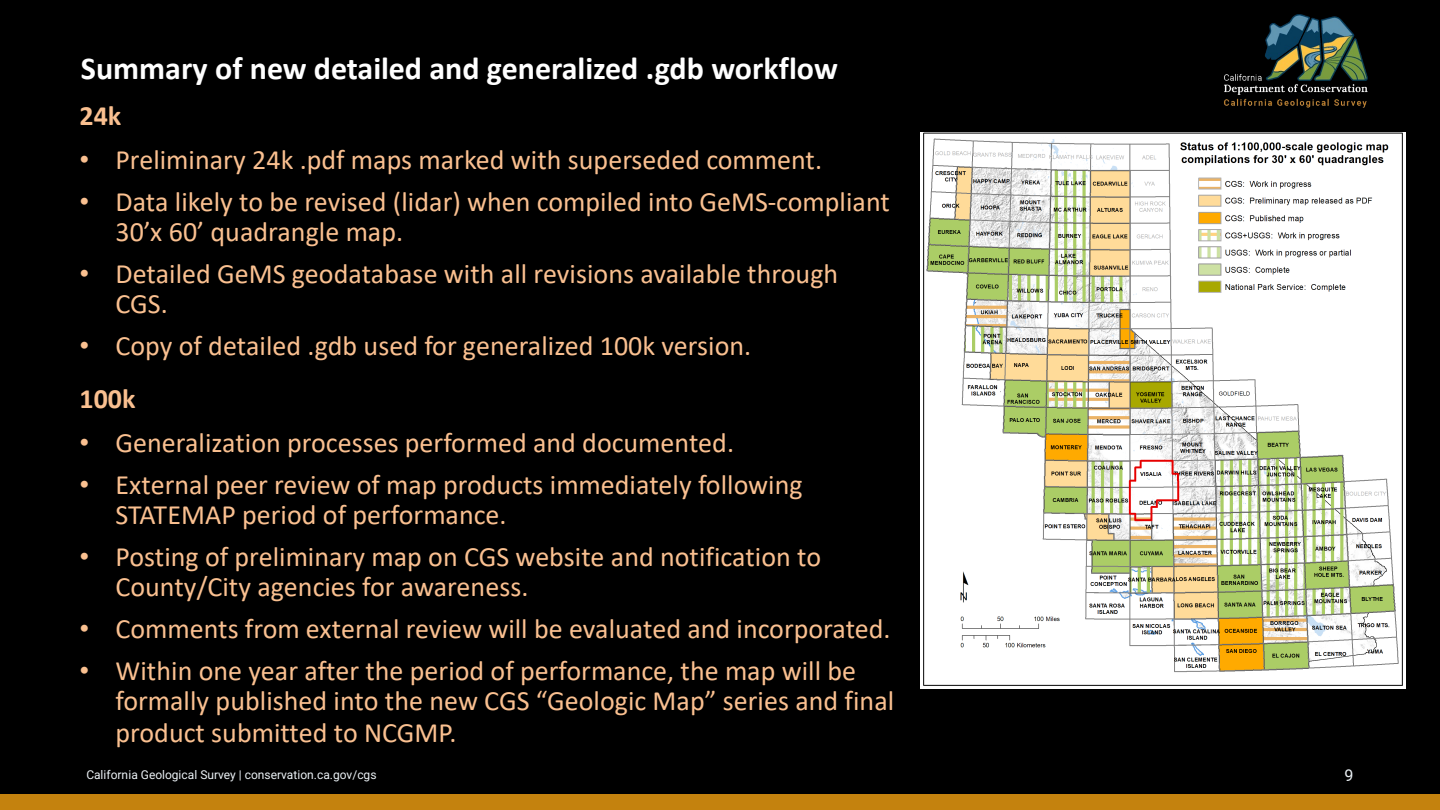
<style>
.page{position:relative;width:1440px;height:810px;background:#000}
.page>*{position:absolute;margin:0;border:0;box-sizing:border-box;transform-origin:0 0}
.t1{font:700 32px "Calibri";color:#fff}
.t2{font:28px/30.2px "Calibri";color:#fac090}
.t3{font:700 28px "Calibri";color:#fac090}
.t4{font:16px "Roboto";color:#ebf1f5}
.t5{font:12px "Roboto";color:#ebf1f5}
.s1{font-family:"Arial"}
</style>
<div class="page">
<img style="left:1224px;top:15px;width:144px;height:93px">
<img style="left:0;top:794px;width:1440px;height:1px">
<div style="left:0;top:795px;width:1440px;height:15px;background:#c4820e"></div>
<img style="left:921px;top:132px;width:484px;height:556px">
<p class="t1" style="left:81px;top:49px;width:759px">Summary of new detailed and generalized .gdb workflow</p>
<p class="t3" style="left:79px;top:98px;width:43px">24k</p>
<p class="t2" style="left:79px;top:144px;width:744px"><span class="s1">•</span> Preliminary 24k .pdf maps marked with superseded comment.</p>
<p class="t2" style="left:115px;top:186px;width:776px;text-indent:-36px"><span class="s1">•</span> Data likely to be revised (lidar) when compiled into GeMS-compliant<br>30’x 60’ quadrangle map.</p>
<p class="t2" style="left:115px;top:258px;width:724px;text-indent:-36px"><span class="s1">•</span> Detailed GeMS geodatabase with all revisions available through<br>CGS.</p>
<p class="t2" style="left:79px;top:330px;width:673px"><span class="s1">•</span> Copy of detailed .gdb used for generalized 100k version.</p>
<p class="t3" style="left:79px;top:381px;width:58px">100k</p>
<p class="t2" style="left:79px;top:427px;width:656px"><span class="s1">•</span> Generalization processes performed and documented.</p>
<p class="t2" style="left:115px;top:469px;width:689px;text-indent:-36px"><span class="s1">•</span> External peer review of map products immediately following<br>STATEMAP period of performance.</p>
<p class="t2" style="left:115px;top:541px;width:707px;text-indent:-36px"><span class="s1">•</span> Posting of preliminary map on CGS website and notification to<br>County/City agencies for awareness.</p>
<p class="t2" style="left:79px;top:613px;width:813px"><span class="s1">•</span> Comments from external review will be evaluated and incorporated.</p>
<p class="t2" style="left:115px;top:655px;width:780px;line-height:31px;text-indent:-36px"><span class="s1">•</span> Within one year after the period of performance, the map will be formally published into the new CGS “Geologic Map” series and final product submitted to NCGMP.</p>
<p class="t5" style="left:86px;top:768px;width:292px">California Geological Survey | conservation.ca.gov/cgs</p>
<p class="t4" style="left:1344px;top:767px;width:10px">9</p>
</div>
